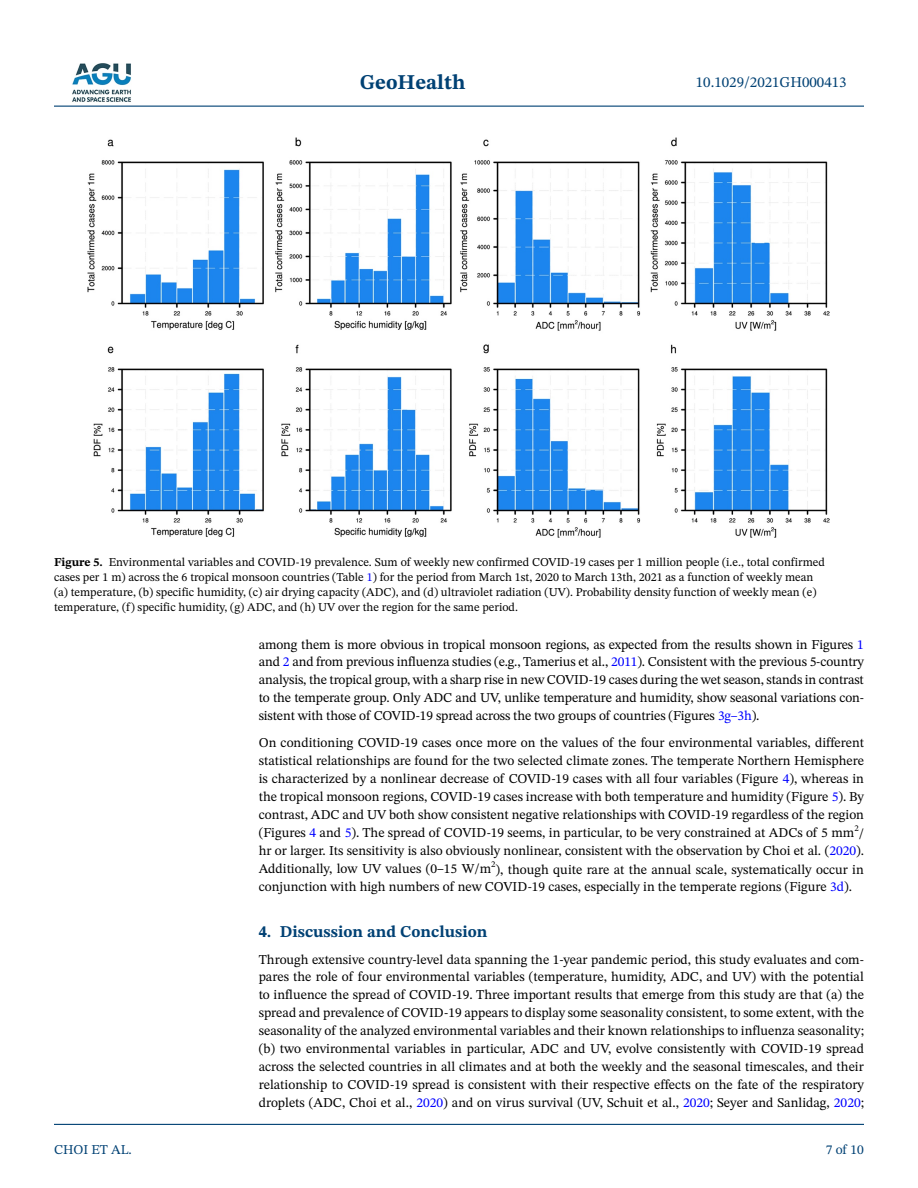
<style>
.page{position:relative;width:918px;height:1188px;background:#fff}
.page>*{position:absolute;margin:0;border:0;box-sizing:border-box;transform-origin:0 0}
.t1{font:700 21px "STIX Two Text";color:#004174}
.t2{font:700 16.5px "STIX Two Text";color:#004174}
.t3{font:15px "STIX Two Text";color:#004174}
.t4{font:13.5px/18px "STIX Two Text";color:#000;text-align:justify}
.t5{font:13.5px "STIX Two Text";color:#004174}
.t6{font:12px/15px "STIX Two Text";color:#000}
.s1{font-weight:700}
.s2{color:#00f}
</style>
<div class="page">
<hr style="left:54px;top:106px;width:810px;height:1px;background:#004174">
<hr style="left:54px;top:1124px;width:810px;height:1px;background:#004174">
<img style="left:72px;top:63px;width:59px;height:39px">
<img style="left:87px;top:137px;width:742px;height:401px">
<h1 class="t1" style="left:360px;top:67px;width:107px">GeoHealth</h1>
<p class="t3" style="left:696px;top:72px;width:152px">10.1029/2021GH000413</p>
<p class="t6" style="left:54px;top:555px;width:772px"><span class="s1">Figure 5.</span> Environmental variables and COVID-19 prevalence. Sum of weekly new confirmed COVID-19 cases per 1 million people (i.e., total confirmed cases per 1 m) across the 6 tropical monsoon countries (Table <span class="s2">1</span>) for the period from March 1st, 2020 to March 13th, 2021 as a function of weekly mean (a) temperature, (b) specific humidity, (c) air drying capacity (ADC), and (d) ultraviolet radiation (UV). Probability density function of weekly mean (e) temperature, (f) specific humidity, (g) ADC, and (h) UV over the region for the same period.</p>
<p class="t5" style="left:54px;top:1140px;width:79px">CHOI ET AL.</p>
<p class="t4" style="left:259px;top:635px;width:607px">among them is more obvious in tropical monsoon regions, as expected from the results shown in Figures <span class="s2">1 </span>and <span class="s2">2</span> and from previous influenza studies (e.g., Tamerius et al., <span class="s2">2011</span>). Consistent with the previous 5-country analysis, the tropical group, with a sharp rise in new COVID-19 cases during the wet season, stands in contrast to the temperate group. Only ADC and UV, unlike temperature and humidity, show seasonal variations con&shy;sistent with those of COVID-19 spread across the two groups of countries (Figures <span class="s2">3g–3h</span>).</p>
<p class="t4" style="left:259px;top:734px;width:607px">On conditioning COVID-19 cases once more on the values of the four environmental variables, different statistical relationships are found for the two selected climate zones. The temperate Northern Hemisphere is characterized by a nonlinear decrease of COVID-19 cases with all four variables (Figure <span class="s2">4</span>), whereas in the tropical monsoon regions, COVID-19 cases increase with both temperature and humidity (Figure <span class="s2">5</span>). By contrast, ADC and UV both show consistent negative relationships with COVID-19 regardless of the region (Figures <span class="s2">4</span> and <span class="s2">5</span>). The spread of COVID-19 seems, in particular, to be very constrained at ADCs of 5 mm<sup>2</sup>/ hr or larger. Its sensitivity is also obviously nonlinear, consistent with the observation by Choi et al. (<span class="s2">2020</span>).<br>Additionally, low UV values (0–15 W/m<sup>2</sup>), though quite rare at the annual scale, systematically occur in conjunction with high numbers of new COVID-19 cases, especially in the temperate regions (Figure <span class="s2">3d</span>).</p>
<p class="t2" style="left:259px;top:919px;width:230px">4. Discussion and Conclusion</p>
<p class="t4" style="left:259px;top:950px;width:607px">Through extensive country-level data spanning the 1-year pandemic period, this study evaluates and com&shy;pares the role of four environmental variables (temperature, humidity, ADC, and UV) with the potential to influence the spread of COVID-19. Three important results that emerge from this study are that (a) the spread and prevalence of COVID-19 appears to display some seasonality consistent, to some extent, with the seasonality of the analyzed environmental variables and their known relationships to influenza seasonality; (b) two environmental variables in particular, ADC and UV, evolve consistently with COVID-19 spread across the selected countries in all climates and at both the weekly and the seasonal timescales, and their relationship to COVID-19 spread is consistent with their respective effects on the fate of the respiratory droplets (ADC, Choi et al., <span class="s2">2020</span>) and on virus survival (UV, Schuit et al., <span class="s2">2020</span>; Seyer and Sanlidag, <span class="s2">2020</span>;</p>
<p class="t5" style="left:826px;top:1140px;width:40px">7 of 10</p>
</div>
